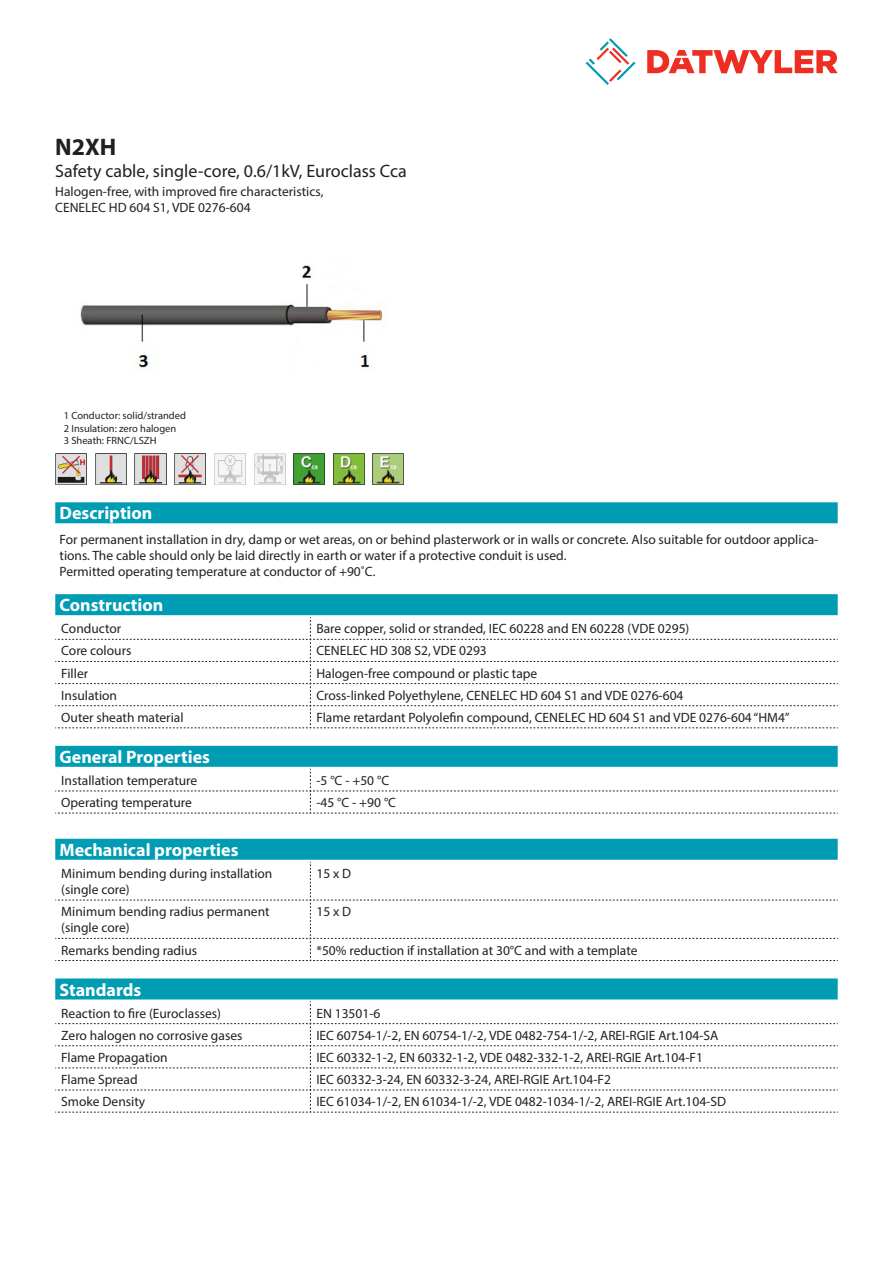
<style>
.page{position:relative;width:893px;height:1263px;background:#fff}
.page>*{position:absolute;margin:0;border:0;box-sizing:border-box;transform-origin:0 0}
.Product_Head{font:700 24px "Myriad Pro";color:#231f20}
.Standard_Head_Proper{font:700 18px "Myriad Pro";color:#fff}
.SubHead{font:18px "Myriad Pro";color:#231f20}
.myriad_light_propert{font:13.5px/16.2px "Myriad Pro";color:#231f20}
.Standard_text{font:13.5px/16.2px "Myriad Pro";color:#231f20}
.imagetext{font:10.5px/12.6px "Myriad Pro";color:#231f20}
</style>
<div class="page">
<svg style="left:586px;top:38px;width:49px;height:47px"></svg>
<svg style="left:647px;top:50px;width:191px;height:23px"></svg>
<div style="left:55px;top:978px;width:783px;height:21px;background:#009cb3"></div>
<svg style="left:55px;top:1001px;width:783px;height:112px"></svg>
<div style="left:55px;top:594px;width:783px;height:21px;background:#009cb3"></div>
<svg style="left:55px;top:617px;width:783px;height:111px"></svg>
<div style="left:55px;top:839px;width:783px;height:21px;background:#009cb3"></div>
<svg style="left:55px;top:862px;width:783px;height:99px"></svg>
<img style="left:80px;top:265px;width:303px;height:104px">
<div style="left:55px;top:502px;width:783px;height:21px;background:#009cb3"></div>
<img style="left:373px;top:453px;width:31px;height:32px">
<img style="left:333px;top:453px;width:31px;height:32px">
<img style="left:294px;top:453px;width:31px;height:32px">
<img style="left:254px;top:453px;width:31px;height:32px">
<img style="left:214px;top:453px;width:31px;height:32px">
<img style="left:174px;top:453px;width:32px;height:32px">
<img style="left:135px;top:453px;width:31px;height:32px">
<img style="left:95px;top:453px;width:31px;height:32px">
<img style="left:55px;top:453px;width:32px;height:32px">
<div style="left:55px;top:746px;width:783px;height:21px;background:#009cb3"></div>
<svg style="left:55px;top:769px;width:783px;height:45px"></svg>
<p class="Product_Head" style="left:55px;top:131px;width:63px">N2XH</p>
<p class="SubHead" style="left:55px;top:160px;width:353px">Safety cable, single-core, 0.6/1kV, Euroclass Cca</p>
<p class="Standard_text" style="left:55px;top:183px;width:270px">Halogen-free, with improved fire characteristics,<br>CENELEC HD 604 S1, VDE 0276-604</p>
<p class="imagetext" style="left:64px;top:409px;width:124px">1 Conductor: solid/stranded<br>2 Insulation: zero halogen<br>3 Sheath: FRNC/LSZH</p>
<p class="Standard_Head_Proper" style="left:60px;top:501px;width:94px">Description</p>
<p class="Standard_text" style="left:60px;top:531px;width:760px">For permanent installation in dry, damp or wet areas, on or behind plasterwork or in walls or concrete. Also suitable for outdoor applica&shy;tions. The cable should only be laid directly in earth or water if a protective conduit is used.<br>Permitted operating temperature at conductor of +90˚C.</p>
<p class="Standard_Head_Proper" style="left:60px;top:593px;width:105px">Construction</p>
<p class="myriad_light_propert" style="left:61px;top:620px;width:62px">Conductor</p>
<p class="myriad_light_propert" style="left:316px;top:620px;width:374px">Bare copper, solid or stranded, IEC 60228 and EN 60228 (VDE 0295)</p>
<p class="myriad_light_propert" style="left:61px;top:643px;width:72px">Core colours</p>
<p class="myriad_light_propert" style="left:316px;top:643px;width:172px">CENELEC HD 308 S2, VDE 0293</p>
<p class="myriad_light_propert" style="left:61px;top:665px;width:28px">Filler</p>
<p class="myriad_light_propert" style="left:316px;top:665px;width:222px">Halogen-free compound or plastic tape</p>
<p class="myriad_light_propert" style="left:61px;top:687px;width:57px">Insulation</p>
<p class="myriad_light_propert" style="left:316px;top:687px;width:369px">Cross-linked Polyethylene, CENELEC HD 604 S1 and VDE 0276-604</p>
<p class="myriad_light_propert" style="left:61px;top:709px;width:124px">Outer sheath material</p>
<p class="myriad_light_propert" style="left:316px;top:709px;width:475px">Flame retardant Polyolefin compound, CENELEC HD 604 S1 and VDE 0276-604 “HM4”</p>
<p class="Standard_Head_Proper" style="left:60px;top:745px;width:152px">General Properties</p>
<p class="myriad_light_propert" style="left:61px;top:772px;width:137px">Installation temperature</p>
<p class="myriad_light_propert" style="left:316px;top:772px;width:74px">-5 °C - +50 °C</p>
<p class="myriad_light_propert" style="left:61px;top:794px;width:132px">Operating temperature</p>
<p class="myriad_light_propert" style="left:316px;top:794px;width:81px">-45 °C - +90 °C</p>
<p class="Standard_Head_Proper" style="left:60px;top:838px;width:180px">Mechanical properties</p>
<p class="myriad_light_propert" style="left:61px;top:865px;width:213px">Minimum bending during installation (single core)</p>
<p class="myriad_light_propert" style="left:316px;top:865px;width:36px">15 x D</p>
<p class="myriad_light_propert" style="left:61px;top:903px;width:210px">Minimum bending radius permanent (single core)</p>
<p class="myriad_light_propert" style="left:316px;top:903px;width:36px">15 x D</p>
<p class="myriad_light_propert" style="left:61px;top:942px;width:137px">Remarks bending radius</p>
<p class="myriad_light_propert" style="left:316px;top:942px;width:323px">*50% reduction if installation at 30°C and with a template</p>
<p class="Standard_Head_Proper" style="left:60px;top:978px;width:83px">Standards</p>
<p class="myriad_light_propert" style="left:61px;top:1005px;width:161px">Reaction to fire (Euroclasses)</p>
<p class="myriad_light_propert" style="left:316px;top:1005px;width:66px">EN 13501-6</p>
<p class="myriad_light_propert" style="left:61px;top:1027px;width:183px">Zero halogen no corrosive gases</p>
<p class="myriad_light_propert" style="left:316px;top:1027px;width:403px">IEC 60754-1/-2, EN 60754-1/-2, VDE 0482-754-1/-2, AREI-RGIE Art.104-SA</p>
<p class="myriad_light_propert" style="left:61px;top:1049px;width:108px">Flame Propagation</p>
<p class="myriad_light_propert" style="left:316px;top:1049px;width:388px">IEC 60332-1-2, EN 60332-1-2, VDE 0482-332-1-2, AREI-RGIE Art.104-F1</p>
<p class="myriad_light_propert" style="left:61px;top:1071px;width:78px">Flame Spread</p>
<p class="myriad_light_propert" style="left:316px;top:1071px;width:296px">IEC 60332-3-24, EN 60332-3-24, AREI-RGIE Art.104-F2</p>
<p class="myriad_light_propert" style="left:61px;top:1093px;width:86px">Smoke Density</p>
<p class="myriad_light_propert" style="left:316px;top:1093px;width:411px">IEC 61034-1/-2, EN 61034-1/-2, VDE 0482-1034-1/-2, AREI-RGIE Art.104-SD</p>
</div>
